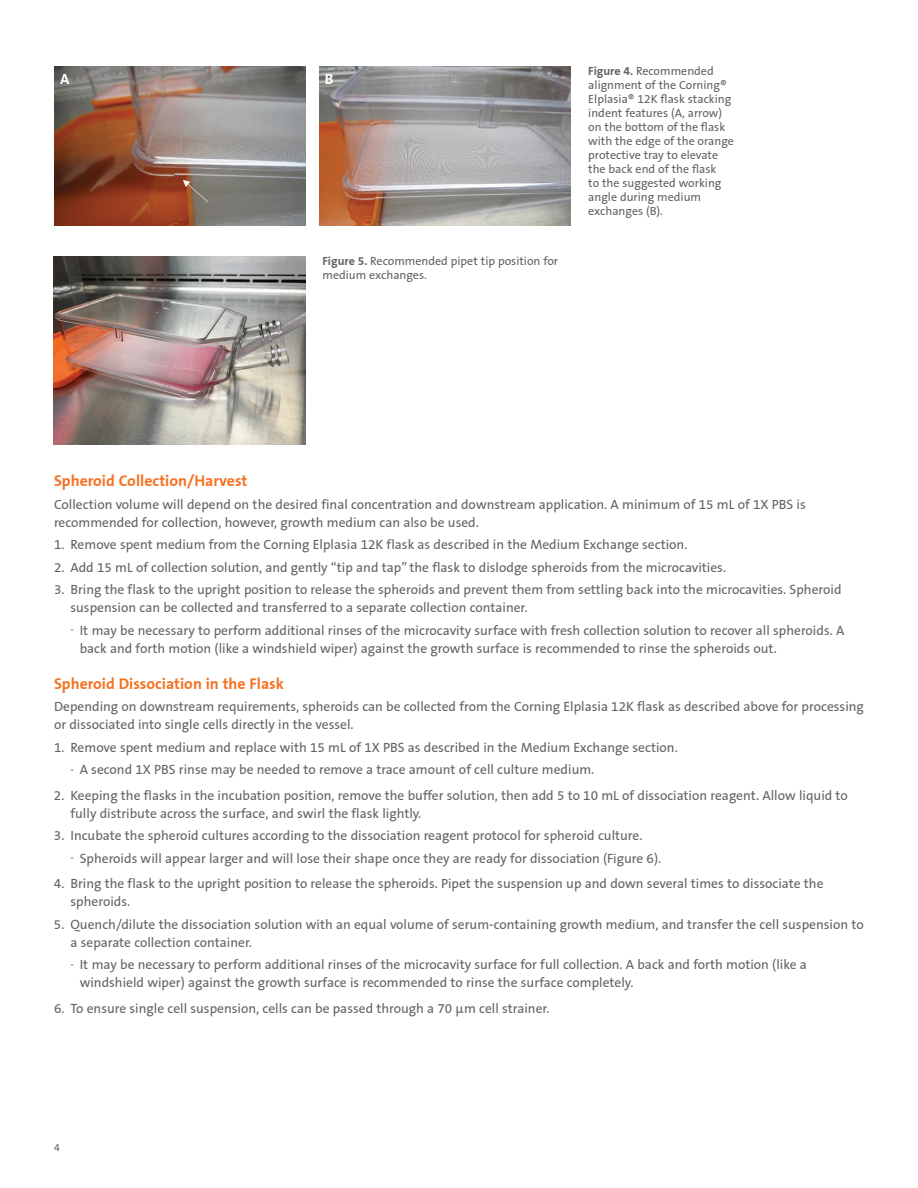
<style>
.page{position:relative;width:918px;height:1188px;background:#fff}
.page>*{position:absolute;margin:0;border:0;box-sizing:border-box;transform-origin:0 0}
.t1{font:700 15.75px "Corning Sans";color:#f47325}
.t2{font:700 15px "Corning Sans";color:#fff}
.t3{font:13.5px/18px "Corning Sans";color:#636366}
.t4{font:12px/14px "Corning Sans";color:#636366}
.t5{font:10.5px "Corning Sans";color:#636366}
.s1{font-weight:700}
.s2{font-size:10.5px}
</style>
<div class="page">
<img style="left:54px;top:256px;width:251px;height:188px">
<img style="left:54px;top:67px;width:252px;height:158px">
<img style="left:319px;top:67px;width:252px;height:158px">
<p class="t2" style="left:60px;top:70px;width:11px">A</p>
<p class="t2" style="left:325px;top:70px;width:10px">B</p>
<p class="t4" style="left:322px;top:254px;width:237px"><span class="s1">Figure 5.</span> Recommended pipet tip position for medium exchanges.</p>
<p class="t4" style="left:588px;top:64px;width:147px"><span class="s1">Figure 4.</span> Recommended alignment of the Corning®<br>Elplasia® 12K flask stacking indent features (A, arrow) on the bottom of the flask with the edge of the orange protective tray to elevate the back end of the flask<br>to the suggested working angle during medium exchanges (B).</p>
<p class="t1" style="left:54px;top:472px;width:195px">Spheroid Collection/Harvest</p>
<p class="t3" style="left:54px;top:495px;width:753px">Collection volume will depend on the desired final concentration and downstream application. A minimum of 15 mL of 1X PBS is recommended for collection, however, growth medium can also be used.</p>
<p class="t3" style="left:54px;top:536px;width:635px">1. Remove spent medium from the Corning Elplasia 12K flask as described in the Medium Exchange section.</p>
<p class="t3" style="left:54px;top:558px;width:674px">2. Add 15 mL of collection solution, and gently “tip and tap” the flask to dislodge spheroids from the microcavities.</p>
<p class="t3" style="left:70px;top:581px;width:773px;text-indent:-16px">3. Bring the flask to the upright position to release the spheroids and prevent them from settling back into the microcavities. Spheroid suspension can be collected and transferred to a separate collection container.</p>
<p class="t3" style="left:80px;top:621px;width:766px;text-indent:-9px"><span class="s2">-</span> It may be necessary to perform additional rinses of the microcavity surface with fresh collection solution to recover all spheroids. A back and forth motion (like a windshield wiper) against the growth surface is recommended to rinse the spheroids out.</p>
<p class="t1" style="left:54px;top:674px;width:232px">Spheroid Dissociation in the Flask</p>
<p class="t3" style="left:54px;top:698px;width:811px">Depending on downstream requirements, spheroids can be collected from the Corning Elplasia 12K flask as described above for processing or dissociated into single cells directly in the vessel.</p>
<p class="t3" style="left:54px;top:738px;width:625px">1. Remove spent medium and replace with 15 mL of 1X PBS as described in the Medium Exchange section.</p>
<p class="t3" style="left:71px;top:761px;width:525px"><span class="s2">-</span> A second 1X PBS rinse may be needed to remove a trace amount of cell culture medium.</p>
<p class="t3" style="left:70px;top:786px;width:779px;text-indent:-16px">2. Keeping the flasks in the incubation position, remove the buffer solution, then add 5 to 10 mL of dissociation reagent. Allow liquid to fully distribute across the surface, and swirl the flask lightly.</p>
<p class="t3" style="left:54px;top:827px;width:590px">3. Incubate the spheroid cultures according to the dissociation reagent protocol for spheroid culture.</p>
<p class="t3" style="left:71px;top:849px;width:592px"><span class="s2">-</span> Spheroids will appear larger and will lose their shape once they are ready for dissociation (Figure 6).</p>
<p class="t3" style="left:70px;top:875px;width:755px;text-indent:-16px">4. Bring the flask to the upright position to release the spheroids. Pipet the suspension up and down several times to dissociate the spheroids.</p>
<p class="t3" style="left:70px;top:915px;width:795px;text-indent:-16px">5. Quench/dilute the dissociation solution with an equal volume of serum-containing growth medium, and transfer the cell suspension to a separate collection container.</p>
<p class="t3" style="left:80px;top:956px;width:729px;text-indent:-9px"><span class="s2">-</span> It may be necessary to perform additional rinses of the microcavity surface for full collection. A back and forth motion (like a windshield wiper) against the growth surface is recommended to rinse the surface completely.</p>
<p class="t3" style="left:54px;top:999px;width:497px">6. To ensure single cell suspension, cells can be passed through a 70 µm cell strainer.</p>
<p class="t5" style="left:54px;top:1141px;width:7px">4</p>
</div>
